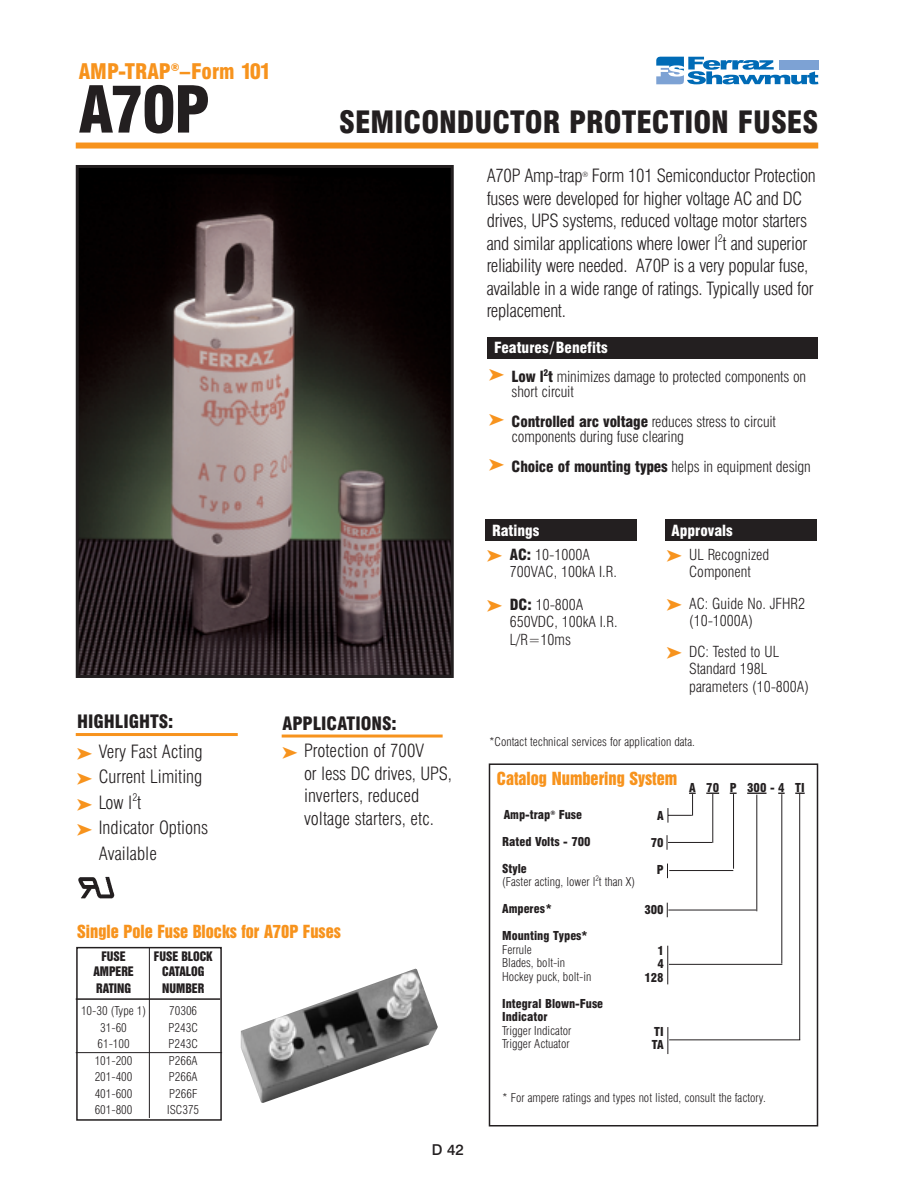
<style>
.page{position:relative;width:918px;height:1188px;background:#fff}
.page>*{position:absolute;margin:0;border:0;box-sizing:border-box;transform-origin:0 0}
.t1{font:900 condensed 63px "Swiss 721 BT";color:#231f20}
.t2{font:900 condensed 30px "Swiss 721 BT";color:#231f20}
.t3{font:900 condensed 21px "Swiss 721 BT";color:#f7931d}
.t4{font:300 condensed 18px/22.5px "Swiss 721 BT";letter-spacing:-.02em;color:#231f20}
.t5{font:300 condensed 18px/22.5px "Swiss 721 BT";color:#231f20}
.t6{font:16.5px "Swiss 921 BT Regular A";color:#f7931d}
.t7{font:300 condensed 15px/17.5px "Swiss 721 BT";letter-spacing:-.01em;color:#231f20}
.t8{font:900 condensed 15px "Swiss 721 BT";color:#fff}
.t9{font:500 15px "Swiss 721 BT";color:#231f20}
.t10{font:300 condensed 12px/13.5px "Swiss 721 BT";color:#231f20}
.t11{font:900 condensed 12px/13.5px "Swiss 721 BT";color:#231f20}
.t12{font:12px "Swiss 921 BT Regular A";color:#231f20}
.t13{font:300 condensed 7.5px "Swiss 721 BT";color:#231f20}
.s1{font-weight:900;color:#fff}
.s2{font-weight:900}
.s3{color:#f7931d}
</style>
<div class="page">
<div style="left:76px;top:143px;width:742px;height:6px;background:#f7931d"></div>
<img style="left:80px;top:169px;width:370px;height:505px">
<div style="left:76px;top:165px;width:378px;height:513px;border:3px solid #231f20"></div>
<div style="left:76px;top:947px;width:146px;height:174px;border:2px solid #231f20"></div>
<hr style="left:76px;top:1052px;width:146px;height:1px;background:#231f20">
<hr style="left:149px;top:947px;width:1px;height:171px;background:#231f20">
<svg style="left:706px;top:793px;width:13px;height:1px"></svg>
<svg style="left:747px;top:793px;width:19px;height:1px"></svg>
<div style="left:489px;top:763px;width:329px;height:364px;border:2px solid #231f20"></div>
<svg style="left:667px;top:835px;width:1px;height:15px"></svg>
<svg style="left:667px;top:864px;width:1px;height:14px"></svg>
<svg style="left:667px;top:903px;width:1px;height:14px"></svg>
<svg style="left:667px;top:1027px;width:1px;height:27px"></svg>
<hr style="left:667px;top:946px;width:1px;height:38px;background:#231f20">
<svg style="left:668px;top:793px;width:28px;height:30px"></svg>
<hr style="left:668px;top:842px;width:44px;height:1px;background:#231f20">
<hr style="left:712px;top:794px;width:1px;height:49px;background:#231f20">
<hr style="left:669px;top:870px;width:64px;height:1px;background:#231f20">
<hr style="left:733px;top:794px;width:1px;height:75px;background:#231f20">
<hr style="left:668px;top:910px;width:88px;height:1px;background:#231f20">
<hr style="left:756px;top:795px;width:1px;height:116px;background:#231f20">
<hr style="left:669px;top:964px;width:113px;height:1px;background:#231f20">
<hr style="left:781px;top:794px;width:1px;height:170px;background:#231f20">
<hr style="left:669px;top:1039px;width:131px;height:1px;background:#231f20">
<hr style="left:799px;top:793px;width:1px;height:246px;background:#231f20">
<img style="left:78px;top:876px;width:37px;height:23px">
<hr style="left:76px;top:998px;width:144px;height:2px;background:#231f20">
<div style="left:488px;top:337px;width:330px;height:21px;background:#231f20"></div>
<hr style="left:282px;top:735px;width:161px;height:3px;background:#f7931d">
<hr style="left:76px;top:733px;width:162px;height:3px;background:#f7931d">
<div style="left:486px;top:519px;width:151px;height:22px;background:#231f20"></div>
<div style="left:665px;top:519px;width:151px;height:22px;background:#231f20"></div>
<img style="left:241px;top:969px;width:197px;height:134px">
<svg style="left:656px;top:57px;width:162px;height:27px"></svg>
<div style="left:779px;top:60px;width:39px;height:10px;background:#7da2d4"></div>
<h3 class="t3" style="left:79px;top:64px;width:194px">AMP-TRAP<sup>®</sup>–Form 101</h3>
<h1 class="t1" style="left:79px;top:88px;width:133px">A70P</h1>
<h2 class="t2" style="left:339px;top:111px;width:480px">SEMICONDUCTOR PROTECTION FUSES</h2>
<p class="t4" style="left:487px;top:167px;width:331px;text-indent:105px">Form 101 Semiconductor Protection fuses were developed for higher voltage AC and DC drives, UPS systems, reduced voltage motor starters and similar applications where lower l<sup>2</sup>t and superior reliability were needed. A70P is a very popular fuse, available in a wide range of ratings. Typically used for replacement.</p>
<p class="t4" style="left:487px;top:167px;width:97px">A70P Amp-trap</p>
<p class="t13" style="left:582px;top:172px;width:8px">®</p>
<p class="t7" style="left:489px;top:336px;width:319px;line-height:28.2px;text-indent:5px"><span class="s1">Features/Benefits<br></span><sup>➤</sup> <span class="s2">Low l</span><sup>2</sup><span class="s2">t</span> minimizes damage to protected components on</p>
<p class="t7" style="left:489px;top:378px;width:288px;line-height:30px;text-indent:22px">short circuit<br><sup>➤</sup> <span class="s2">Controlled arc voltage</span> reduces stress to circuit</p>
<p class="t7" style="left:489px;top:423px;width:323px;line-height:30px;text-indent:22px">components during fuse clearing<br><sup>➤</sup> <span class="s2">Choice of mounting types</span> helps in equipment design</p>
<p class="t8" style="left:492px;top:525px;width:49px">Ratings</p>
<p class="t7" style="left:510px;top:548px;width:109px;line-height:17.1px;text-indent:-22px"><span class="s3">➤</span> <span class="s2">AC:</span> 10-1000A<br>700VAC, 100kA I.R.</p>
<p class="t7" style="left:510px;top:598px;width:109px;text-indent:-22px"><span class="s3">➤</span> <span class="s2">DC:</span> 10-800A<br>650VDC, 100kA I.R.<br>L/R=10ms</p>
<p class="t8" style="left:672px;top:525px;width:63px">Approvals</p>
<p class="t7" style="left:667px;top:548px;width:104px;line-height:17.1px;text-align:center"><span class="s3">➤</span> UL Recognized<br>Component</p>
<p class="t7" style="left:689px;top:596px;width:118px;line-height:17.1px;text-indent:-22px"><span class="s3">➤</span> AC: Guide No. JFHR2 (10-1000A)</p>
<p class="t7" style="left:689px;top:645px;width:121px;text-indent:-22px"><span class="s3">➤</span> DC: Tested to UL<br>Standard 198L parameters (10-800A)</p>
<p class="t5" style="left:77px;top:709px;width:127px;line-height:29.7px"><span class="s2">HIGHLIGHTS:<br></span><span class="s3">➤</span> Very Fast Acting</p>
<p class="t5" style="left:77px;top:768px;width:127px"><span class="s3">➤</span> Current Limiting</p>
<p class="t4" style="left:77px;top:793px;width:66px"><span class="s3">➤</span> Low l<sup>2</sup>t</p>
<p class="t5" style="left:77px;top:819px;width:133px"><span class="s3">➤</span> Indicator Options</p>
<p class="t5" style="left:99px;top:844px;width:60px">Available</p>
<p class="t5" style="left:282px;top:713px;width:143px;line-height:26.7px"><span class="s2">APPLICATIONS:<br></span><span class="s3">➤</span> Protection of 700V</p>
<p class="t5" style="left:304px;top:764px;width:149px">or less DC drives, UPS, inverters, reduced voltage starters, etc.</p>
<p class="t6" style="left:77px;top:922px;width:265px">Single Pole Fuse Blocks for A70P Fuses</p>
<p class="t12" style="left:102px;top:950px;width:26px">FUSE</p>
<p class="t12" style="left:154px;top:950px;width:60px">FUSE BLOCK</p>
<p class="t12" style="left:93px;top:965px;width:42px">AMPERE</p>
<p class="t12" style="left:162px;top:965px;width:44px">CATALOG</p>
<p class="t12" style="left:96px;top:981px;width:37px">RATING</p>
<p class="t12" style="left:162px;top:981px;width:44px">NUMBER</p>
<p class="t10" style="left:81px;top:1005px;width:67px">10-30 (Type 1)</p>
<p class="t10" style="left:169px;top:1005px;width:30px">70306</p>
<p class="t10" style="left:100px;top:1022px;width:28px">31-60</p>
<p class="t10" style="left:169px;top:1022px;width:31px">P243C</p>
<p class="t10" style="left:98px;top:1038px;width:34px">61-100</p>
<p class="t10" style="left:169px;top:1038px;width:31px">P243C</p>
<p class="t10" style="left:95px;top:1055px;width:39px">101-200</p>
<p class="t10" style="left:169px;top:1055px;width:30px">P266A</p>
<p class="t10" style="left:95px;top:1071px;width:39px">201-400</p>
<p class="t10" style="left:169px;top:1071px;width:30px">P266A</p>
<p class="t10" style="left:95px;top:1088px;width:39px">401-600</p>
<p class="t10" style="left:169px;top:1088px;width:30px">P266F</p>
<p class="t10" style="left:95px;top:1104px;width:39px">601-800</p>
<p class="t10" style="left:167px;top:1104px;width:33px">ISC375</p>
<p class="t9" style="left:432px;top:1144px;width:34px">D 42</p>
<p class="t10" style="left:489px;top:737px;width:207px">*Contact technical services for application data.</p>
<p class="t6" style="left:497px;top:770px;width:182px">Catalog Numbering System</p>
<p class="t11" style="left:657px;top:810px;width:8px">A</p>
<p class="t11" style="left:651px;top:837px;width:14px">70</p>
<p class="t11" style="left:657px;top:864px;width:8px">P</p>
<p class="t11" style="left:644px;top:905px;width:21px">300</p>
<p class="t11" style="left:644px;top:945px;width:21px;text-align:right">1<br>4<br>128</p>
<p class="t11" style="left:504px;top:809px;width:80px">Amp-trap<sup>®</sup> Fuse</p>
<p class="t11" style="left:502px;top:836px;width:90px">Rated Volts - 700</p>
<p class="t10" style="left:502px;top:863px;width:135px"><span class="s2">Style<br></span>(Faster acting, lower l<sup>2</sup>t than X)</p>
<p class="t11" style="left:502px;top:904px;width:51px">Amperes*</p>
<p class="t11" style="left:502px;top:931px;width:87px">Mounting Types*</p>
<p class="t10" style="left:502px;top:944px;width:91px">Ferrule<br>Blades, bolt-in<br>Hockey puck, bolt-in</p>
<p class="t11" style="left:502px;top:998px;width:103px">Integral Blown-Fuse<br>Indicator</p>
<p class="t10" style="left:502px;top:1025px;width:71px">Trigger Indicator<br>Trigger Actuator</p>
<p class="t11" style="left:652px;top:1026px;width:14px">TI<br>TA</p>
<p class="t11" style="left:689px;top:782px;width:117px">A 70 P 300- 4 TI</p>
<p class="t10" style="left:502px;top:1093px;width:265px">* For ampere ratings and types not listed, consult the factory.</p>
</div>
